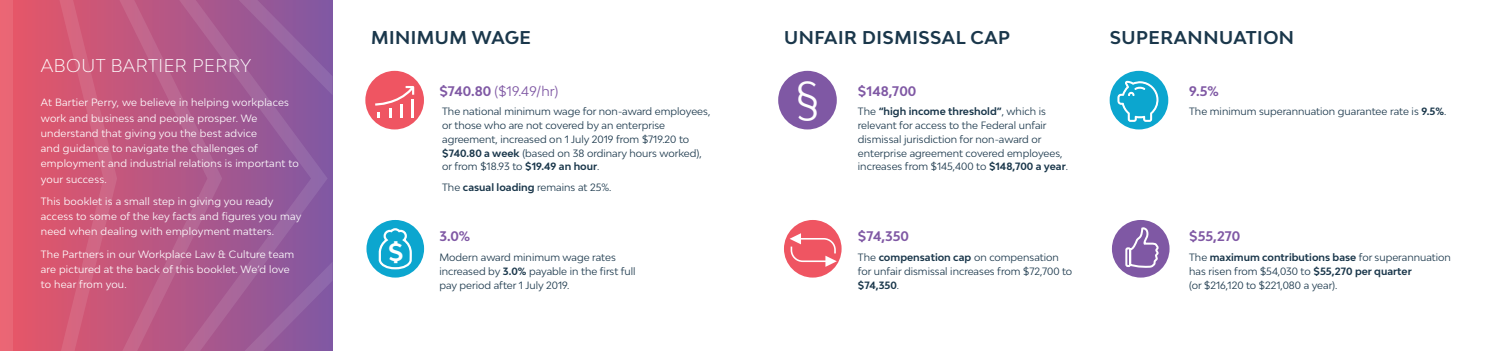
<style>
.page{position:relative;width:1489px;height:351px;background:#fff}
.page>*{position:absolute;margin:0;border:0;box-sizing:border-box;transform-origin:0 0}
.t1{font:39px "Bw Modelica";color:#fff}
.t2{font:700 23.88px "Bw Modelica";color:#fff}
.t3{font:700 17.5px "Bw Modelica";letter-spacing:.03em;color:#1a374b}
.t4{font:300 17.5px "Bw Modelica";letter-spacing:.03em;color:#fff}
.t5{font:700 13.12px "Bw Modelica";color:#7f58a4}
.t6{font:13.12px "Bw Modelica";color:#7f58a4}
.t7{font:10px/13.8px "Bw Modelica";color:#1a374b}
.t8{font:10px/15.2px "Bw Modelica";letter-spacing:.02em;color:#fff}
.s1{font-weight:700}
</style>
<div class="page">
<svg style="left:0;top:0;width:332px;height:351px;background:#de576d"></svg>
<svg style="left:327px;top:0;width:5px;height:351px;background:#8159a3"></svg>
<svg style="left:222px;top:0;width:105px;height:351px;background:#945a9a"></svg>
<svg style="left:117px;top:0;width:105px;height:351px;background:#b65987"></svg>
<svg style="left:60px;top:0;width:57px;height:351px;background:#ce5a78"></svg>
<div style="left:0;top:0;width:12px;height:351px;background:#ea6675"></div>
<div style="left:365px;top:71px;width:59px;height:58px;background:#ef5562;border-radius:50%"></div>
<svg style="left:375px;top:86px;width:39px;height:32px"></svg>
<div style="left:366px;top:220px;width:58px;height:57px;background:#0ca6cf;border-radius:50%"></div>
<svg style="left:377px;top:228px;width:36px;height:50px"></svg>
<div style="left:784px;top:220px;width:57px;height:57px;background:#ef5562;border-radius:50%"></div>
<svg style="left:789px;top:233px;width:47px;height:34px"></svg>
<div style="left:1109px;top:71px;width:59px;height:58px;background:#0ca6cf;border-radius:50%"></div>
<svg style="left:1117px;top:81px;width:41px;height:41px"></svg>
<div style="left:1111px;top:220px;width:58px;height:57px;background:#7f58a4;border-radius:50%"></div>
<svg style="left:1124px;top:225px;width:35px;height:53px"></svg>
<div style="left:778px;top:71px;width:58px;height:58px;background:#7f58a4;border-radius:50%"></div>
<p class="t4" style="left:41px;top:54px;width:212px">ABOUT BARTIER PERRY</p>
<p class="t8" style="left:41px;top:95px;width:259px">At Bartier Perry, we believe in helping workplaces work and business and people prosper. We understand that giving you the best advice<br>and guidance to navigate the challenges of employment and industrial relations is important to your success.</p>
<p class="t8" style="left:41px;top:193px;width:262px">This booklet is a small step in giving you ready access to some of the key facts and figures you may need when dealing with employment matters.</p>
<p class="t8" style="left:41px;top:246px;width:255px">The Partners in our Workplace Law &amp; Culture team are pictured at the back of this booklet. We’d love to hear from you.</p>
<p class="t3" style="left:371px;top:26px;width:161px">MINIMUM WAGE</p>
<p class="t3" style="left:784px;top:26px;width:227px">UNFAIR DISMISSAL CAP</p>
<p class="t3" style="left:1109px;top:26px;width:186px">SUPERANNUATION</p>
<p class="t2" style="left:388px;top:236px;width:17px">$</p>
<p class="t1" style="left:796px;top:72px;width:24px">§</p>
<p class="t6" style="left:439px;top:83px;width:120px"><span class="s1">$740.80</span> ($19.49/hr)</p>
<p class="t5" style="left:857px;top:83px;width:60px">$148,700</p>
<p class="t5" style="left:1189px;top:83px;width:31px">9.5%</p>
<p class="t7" style="left:442px;top:104px;width:269px">The national minimum wage for non-award employees, or those who are not covered by an enterprise agreement, increased on 1 July 2019 from $719.20 to <span class="s1">$740.80 a week</span> (based on 38 ordinary hours worked), or from $18.93 to <span class="s1">$19.49 an hour</span>.</p>
<p class="t7" style="left:442px;top:180px;width:171px">The <span class="s1">casual loading</span> remains at 25%.</p>
<p class="t7" style="left:857px;top:104px;width:211px">The <span class="s1">“high income threshold”</span>, which is relevant for access to the Federal unfair dismissal jurisdiction for non-award or enterprise agreement covered employees, increases from $145,400 to <span class="s1">$148,700 a year</span>.</p>
<p class="t7" style="left:1189px;top:104px;width:258px">The minimum superannuation guarantee rate is <span class="s1">9.5%</span>.</p>
<p class="t5" style="left:439px;top:227px;width:32px">3.0%</p>
<p class="t5" style="left:857px;top:227px;width:53px">$74,350</p>
<p class="t5" style="left:1189px;top:227px;width:53px">$55,270</p>
<p class="t7" style="left:439px;top:250px;width:198px">Modern award minimum wage rates increased by <span class="s1">3.0%</span> payable in the first full pay period after 1 July 2019.</p>
<p class="t7" style="left:857px;top:250px;width:216px">The <span class="s1">compensation cap</span> on compensation for unfair dismissal increases from $72,700 to <span class="s1">$74,350</span>.</p>
<p class="t7" style="left:1189px;top:250px;width:263px">The <span class="s1">maximum contributions base</span> for superannuation has risen from $54,030 to <span class="s1">$55,270 per quarter<br></span>(or $216,120 to $221,080 a year).</p>
</div>
